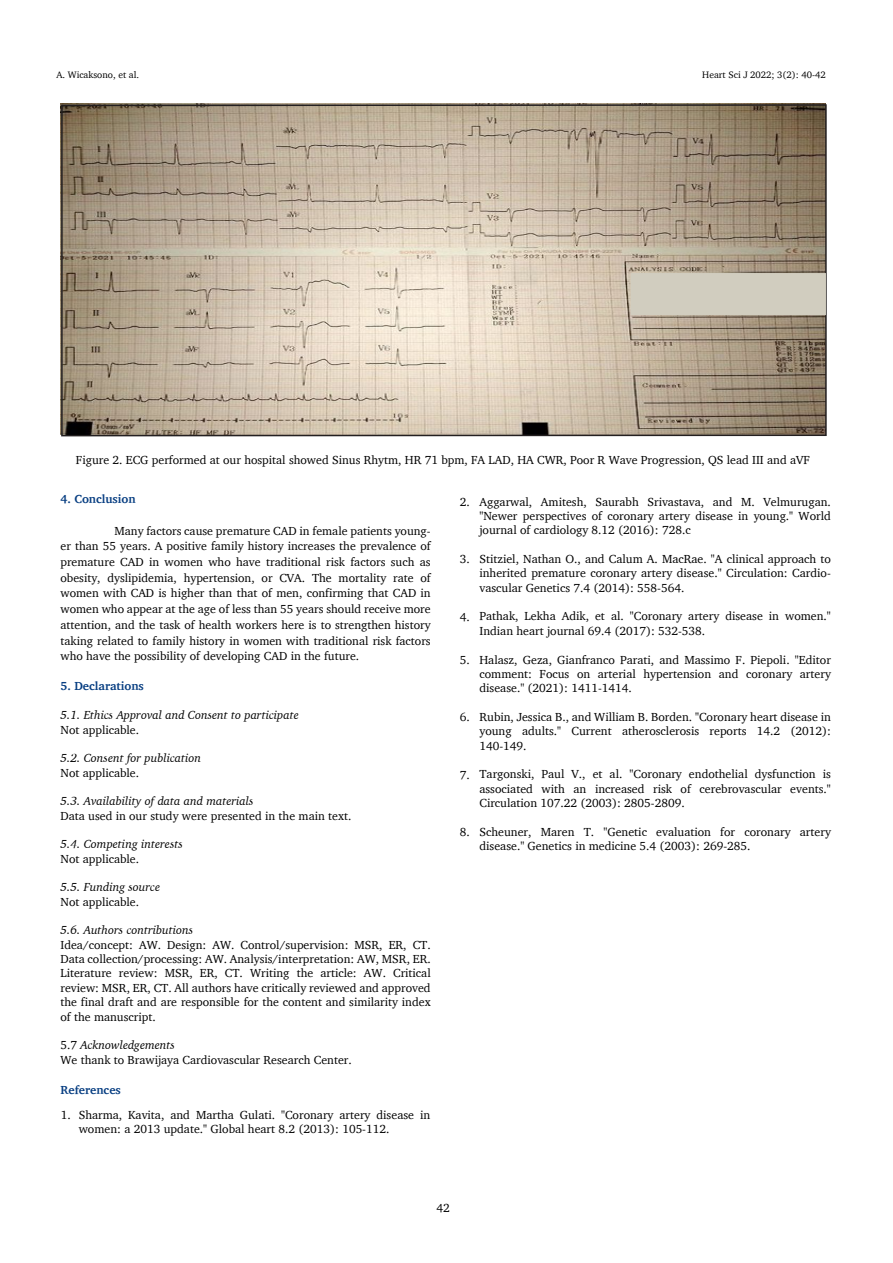
<style>
.page{position:relative;width:893px;height:1263px;background:#fff}
.page>*{position:absolute;margin:0;border:0;box-sizing:border-box;transform-origin:0 0}
.t1{font:12px/14.4px "Charter";color:#000;text-align:justify}
.t2{font:italic 12px "Charter";color:#000}
.t3{font:700 12px "Charter";color:#063d81}
.t4{font:9.6px "Charter";color:#000}
.s1{font-style:italic}
</style>
<div class="page">
<img style="left:60px;top:104px;width:764px;height:331px">
<div style="left:61px;top:104px;width:766px;height:332px;border:2px solid #231f20"></div>
<div style="left:631px;top:273px;width:195px;height:42px;background:#d1cdbf"></div>
<p class="t4" style="left:56px;top:67px;width:84px">A. Wicaksono, et al.</p>
<p class="t4" style="left:702px;top:67px;width:125px">Heart Sci J 2022; 3(2): 40-42</p>
<p class="t1" style="left:76px;top:452px;width:735px">Figure 2. ECG performed at our hospital showed Sinus Rhytm, HR 71 bpm, FA LAD, HA CWR, Poor R Wave Progression, QS lead III and aVF</p>
<p class="t3" style="left:60px;top:489px;width:77px">4. Conclusion</p>
<p class="t1" style="left:60px;top:522px;width:372px;line-height:15.8px;text-indent:54px">Many factors cause premature CAD in female patients young&shy;er than 55 years. A positive family history increases the prevalence of premature CAD in women who have traditional risk factors such as obesity, dyslipidemia, hypertension, or CVA. The mortality rate of women with CAD is higher than that of men, confirming that CAD in women who appear at the age of less than 55 years should receive more attention, and the task of health workers here is to strengthen history taking related to family history in women with traditional risk factors who have the possibility of developing CAD in the future.</p>
<p class="t3" style="left:60px;top:676px;width:85px">5. Declarations</p>
<p class="t2" style="left:60px;top:705px;width:240px">5.1. Ethics Approval and Consent to participate</p>
<p class="t1" style="left:60px;top:722px;width:80px">Not applicable.</p>
<p class="t2" style="left:60px;top:748px;width:142px">5.2. Consent for publication</p>
<p class="t1" style="left:60px;top:765px;width:80px">Not applicable.</p>
<p class="t2" style="left:60px;top:791px;width:195px">5.3. Availability of data and materials</p>
<p class="t1" style="left:60px;top:808px;width:292px">Data used in our study were presented in the main text.</p>
<p class="t2" style="left:60px;top:834px;width:124px">5.4. Competing interests</p>
<p class="t1" style="left:60px;top:851px;width:80px">Not applicable.</p>
<p class="t2" style="left:60px;top:877px;width:101px">5.5. Funding source</p>
<p class="t1" style="left:60px;top:894px;width:80px">Not applicable.</p>
<p class="t2" style="left:60px;top:920px;width:134px">5.6. Authors contributions</p>
<p class="t1" style="left:60px;top:937px;width:372px">Idea/concept: AW. Design: AW. Control/supervision: MSR, ER, CT.<br>Data collection/processing: AW. Analysis/interpretation: AW, MSR, ER.<br>Literature review: MSR, ER, CT. Writing the article: AW. Critical review: MSR, ER, CT. All authors have critically reviewed and approved the final draft and are responsible for the content and similarity index of the manuscript.</p>
<p class="t1" style="left:60px;top:1038px;width:293px">5.7 <span class="s1">Acknowledgements<br></span>We thank to Brawijaya Cardiovascular Research Center.</p>
<p class="t3" style="left:60px;top:1079px;width:62px">References</p>
<p class="t1" style="left:79px;top:1107px;width:353px">Sharma, Kavita, and Martha Gulati. "Coronary artery disease in women: a 2013 update." Global heart 8.2 (2013): 105-112.</p>
<p class="t1" style="left:61px;top:1107px;width:11px">1.</p>
<p class="t1" style="left:460px;top:494px;width:11px">2.</p>
<p class="t1" style="left:460px;top:552px;width:11px">3.</p>
<p class="t1" style="left:460px;top:609px;width:11px">4.</p>
<p class="t1" style="left:460px;top:652px;width:11px">5.</p>
<p class="t1" style="left:460px;top:710px;width:11px">6.</p>
<p class="t1" style="left:460px;top:767px;width:11px">7.</p>
<p class="t1" style="left:460px;top:825px;width:11px">8.</p>
<p class="t1" style="left:479px;top:494px;width:353px">Aggarwal, Amitesh, Saurabh Srivastava, and M. Velmurugan. "Newer perspectives of coronary artery disease in young." World journal of cardiology 8.12 (2016): 728.c</p>
<p class="t1" style="left:479px;top:551px;width:353px">Stitziel, Nathan O., and Calum A. MacRae. "A clinical approach to inherited premature coronary artery disease." Circulation: Cardio&shy;vascular Genetics 7.4 (2014): 558-564.</p>
<p class="t1" style="left:479px;top:609px;width:353px">Pathak, Lekha Adik, et al. "Coronary artery disease in women."<br>Indian heart journal 69.4 (2017): 532-538.</p>
<p class="t1" style="left:479px;top:652px;width:353px">Halasz, Geza, Gianfranco Parati, and Massimo F. Piepoli. "Editor comment: Focus on arterial hypertension and coronary artery disease." (2021): 1411-1414.</p>
<p class="t1" style="left:479px;top:709px;width:353px">Rubin, Jessica B., and William B. Borden. "Coronary heart disease in young adults." Current atherosclerosis reports 14.2 (2012):<br>140-149.</p>
<p class="t1" style="left:479px;top:767px;width:353px">Targonski, Paul V., et al. "Coronary endothelial dysfunction is associated with an increased risk of cerebrovascular events." Circulation 107.22 (2003): 2805-2809.</p>
<p class="t1" style="left:479px;top:824px;width:353px">Scheuner, Maren T. "Genetic evaluation for coronary artery disease." Genetics in medicine 5.4 (2003): 269-285.</p>
<p class="t1" style="left:436px;top:1201px;width:15px">42</p>
</div>
